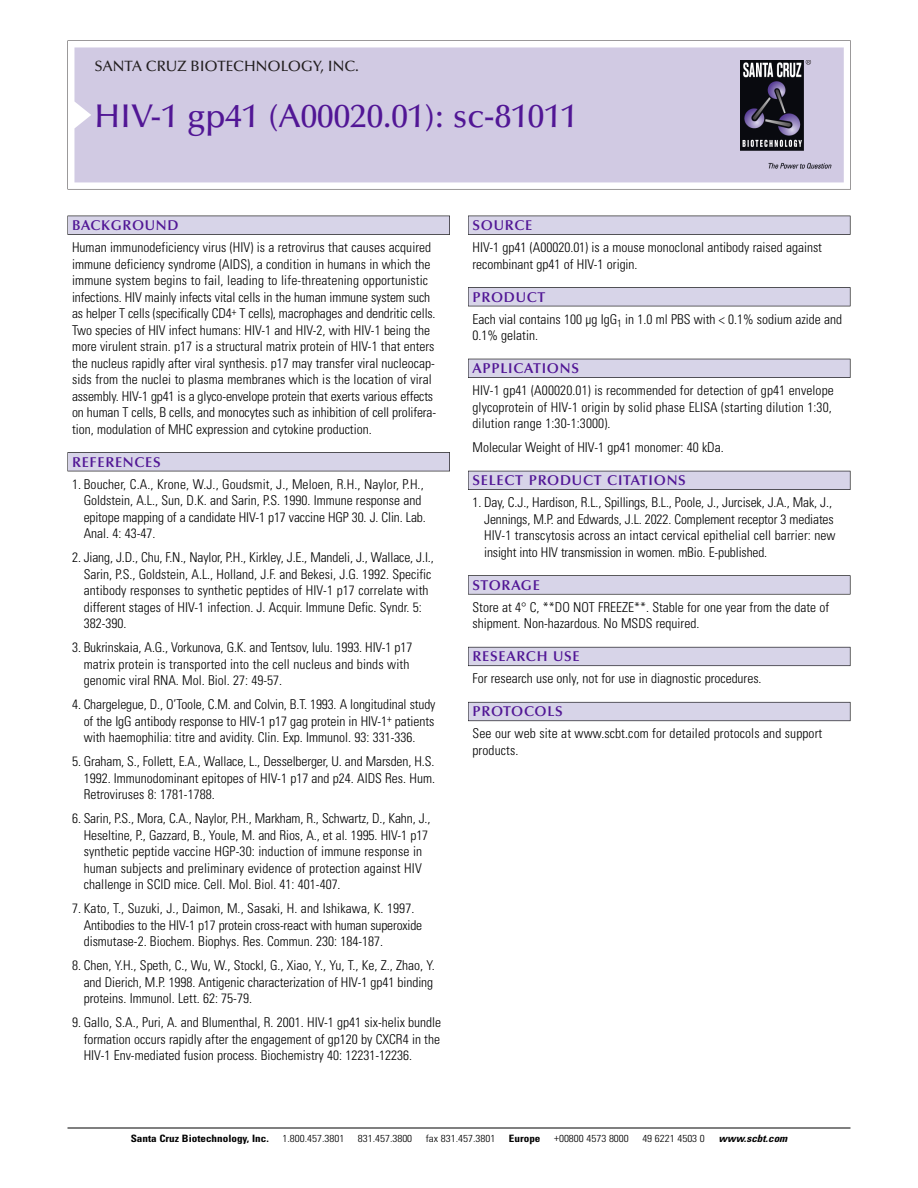
<style>
.page{position:relative;width:918px;height:1188px;background:#fff}
.page>*{position:absolute;margin:0;border:0;box-sizing:border-box;transform-origin:0 0}
.t1{font:500 33px "Optima";color:#511695}
.t2{font:500 15px "Optima";color:#231f20}
.t3{font:600 14.25px "Optima";letter-spacing:.05em;color:#511695}
.t4{font:300 condensed 13.5px/16.5px "Univers";color:#000}
.t5{font:300 condensed 10.2px "Univers";color:#000;scale:1.1 1}
.t6{font:700 condensed 10.2px "Univers";color:#000;scale:1.1 1}
.t7{font:italic 700 condensed 10.2px "Univers";color:#000;scale:1.1 1}
</style>
<div class="page">
<svg style="left:68px;top:40px;width:783px;height:149px"></svg>
<div style="left:74px;top:47px;width:770px;height:135px;background:#d1cae3"></div>
<img style="left:741px;top:60px;width:90px;height:108px">
<div style="left:68px;top:216px;width:382px;height:19px;background:#535256"></div>
<div style="left:68px;top:216px;width:381px;height:18px;background:#d7d4e8"></div>
<div style="left:68px;top:452px;width:382px;height:19px;background:#515155"></div>
<div style="left:68px;top:453px;width:381px;height:18px;background:#d7d4e8"></div>
<div style="left:468px;top:216px;width:382px;height:19px;background:#535256"></div>
<div style="left:468px;top:216px;width:382px;height:18px;background:#d7d4e8"></div>
<div style="left:468px;top:287px;width:382px;height:19px;background:#515155"></div>
<div style="left:468px;top:288px;width:382px;height:18px;background:#d7d4e8"></div>
<div style="left:468px;top:359px;width:382px;height:19px;background:#515057"></div>
<div style="left:468px;top:359px;width:382px;height:18px;background:#d7d4e8"></div>
<div style="left:468px;top:471px;width:382px;height:19px;background:#535259"></div>
<div style="left:468px;top:471px;width:382px;height:18px;background:#d7d4e8"></div>
<svg style="left:468px;top:575px;width:382px;height:20px"></svg>
<div style="left:468px;top:576px;width:382px;height:18px;background:#d7d4e8"></div>
<div style="left:468px;top:647px;width:382px;height:19px;background:#64626c"></div>
<div style="left:468px;top:647px;width:382px;height:18px;background:#d7d4e8"></div>
<div style="left:468px;top:702px;width:382px;height:19px;background:#686770"></div>
<div style="left:468px;top:703px;width:382px;height:18px;background:#d7d4e8"></div>
<hr style="left:68px;top:1128px;width:782px;height:1px;background:#000">
<p class="t2" style="left:94px;top:60px;width:266px">SANTA CRUZ BIOTECHNOLOGY, INC.</p>
<p class="t1" style="left:94px;top:102px;width:484px">HIV-1 gp41 (A00020.01): sc-81011</p>
<p class="t3" style="left:72px;top:219px;width:108px">BACKGROUND</p>
<p class="t4" style="left:72px;top:240px;width:366px">Human immunodeficiency virus (HIV) is a retrovirus that causes acquired immune deficiency syndrome (AIDS), a condition in humans in which the immune system begins to fail, leading to life-threatening opportunistic infections. HIV mainly infects vital cells in the human immune system such as helper T cells (specifically CD4<sup>+</sup> T cells), macrophages and dendritic cells.<br>Two species of HIV infect humans: HIV-1 and HIV-2, with HIV-1 being the more virulent strain. p17 is a structural matrix protein of HIV-1 that enters the nucleus rapidly after viral synthesis. p17 may transfer viral nucleocap&shy;sids from the nuclei to plasma membranes which is the location of viral assembly. HIV-1 gp41 is a glyco-envelope protein that exerts various effects on human T cells, B cells, and monocytes such as inhibition of cell prolifera&shy;tion, modulation of MHC expression and cytokine production.</p>
<p class="t3" style="left:72px;top:456px;width:90px">REFERENCES</p>
<p class="t4" style="left:84px;top:477px;width:344px;text-indent:-12px">1. Boucher, C.A., Krone, W.J., Goudsmit, J., Meloen, R.H., Naylor, P.H., Goldstein, A.L., Sun, D.K. and Sarin, P.S. 1990. Immune response and epitope mapping of a candidate HIV-1 p17 vaccine HGP 30. J. Clin. Lab.<br>Anal. 4: 43-47.</p>
<p class="t4" style="left:84px;top:550px;width:352px;text-indent:-12px">2. Jiang, J.D., Chu, F.N., Naylor, P.H., Kirkley, J.E., Mandeli, J., Wallace, J.I., Sarin, P.S., Goldstein, A.L., Holland, J.F. and Bekesi, J.G. 1992. Specific antibody responses to synthetic peptides of HIV-1 p17 correlate with different stages of HIV-1 infection. J. Acquir. Immune Defic. Syndr. 5:<br>382-390.</p>
<p class="t4" style="left:84px;top:640px;width:330px;text-indent:-12px">3. Bukrinskaia, A.G., Vorkunova, G.K. and Tentsov, IuIu. 1993. HIV-1 p17 matrix protein is transported into the cell nucleus and binds with genomic viral RNA. Mol. Biol. 27: 49-57.</p>
<p class="t4" style="left:84px;top:697px;width:353px;text-align:justify;text-indent:-12px">4. Chargelegue, D., O’Toole, C.M. and Colvin, B.T. 1993. A longitudinal study of the IgG antibody response to HIV-1 p17 gag protein in HIV-1<sup>+</sup> patients with haemophilia: titre and avidity. Clin. Exp. Immunol. 93: 331-336.</p>
<p class="t4" style="left:84px;top:754px;width:353px;text-align:justify;text-indent:-12px">5. Graham, S., Follett, E.A., Wallace, L., Desselberger, U. and Marsden, H.S.<br>1992. Immunodominant epitopes of HIV-1 p17 and p24. AIDS Res. Hum.<br>Retroviruses 8: 1781-1788.</p>
<p class="t4" style="left:84px;top:811px;width:348px;text-indent:-12px">6. Sarin, P.S., Mora, C.A., Naylor, P.H., Markham, R., Schwartz, D., Kahn, J., Heseltine, P., Gazzard, B., Youle, M. and Rios, A., et al. 1995. HIV-1 p17 synthetic peptide vaccine HGP-30: induction of immune response in human subjects and preliminary evidence of protection against HIV challenge in SCID mice. Cell. Mol. Biol. 41: 401-407.</p>
<p class="t4" style="left:84px;top:901px;width:340px;text-indent:-12px">7. Kato, T., Suzuki, J., Daimon, M., Sasaki, H. and Ishikawa, K. 1997.<br>Antibodies to the HIV-1 p17 protein cross-react with human superoxide dismutase-2. Biochem. Biophys. Res. Commun. 230: 184-187.</p>
<p class="t4" style="left:84px;top:958px;width:353px;text-indent:-12px">8. Chen, Y.H., Speth, C., Wu, W., Stockl, G., Xiao, Y., Yu, T., Ke, Z., Zhao, Y. and Dierich, M.P. 1998. Antigenic characterization of HIV-1 gp41 binding proteins. Immunol. Lett. 62: 75-79.</p>
<p class="t4" style="left:84px;top:1015px;width:359px;text-align:justify;text-indent:-12px">9. Gallo, S.A., Puri, A. and Blumenthal, R. 2001. HIV-1 gp41 six-helix bundle formation occurs rapidly after the engagement of gp120 by CXCR4 in the HIV-1 Env-mediated fusion process. Biochemistry 40: 12231-12236.</p>
<p class="t3" style="left:473px;top:219px;width:61px">SOURCE</p>
<p class="t4" style="left:473px;top:240px;width:351px">HIV-1 gp41 (A00020.01) is a mouse monoclonal antibody raised against recombinant gp41 of HIV-1 origin.</p>
<p class="t3" style="left:473px;top:291px;width:74px">PRODUCT</p>
<p class="t4" style="left:473px;top:312px;width:371px">Each vial contains 100 µg IgG<sub>1</sub> in 1.0 ml PBS with &lt; 0.1% sodium azide and<br>0.1% gelatin.</p>
<p class="t3" style="left:473px;top:362px;width:108px">APPLICATIONS</p>
<p class="t4" style="left:473px;top:384px;width:363px">HIV-1 gp41 (A00020.01) is recommended for detection of gp41 envelope glycoprotein of HIV-1 origin by solid phase ELISA (starting dilution 1:30, dilution range 1:30-1:3000).</p>
<p class="t4" style="left:473px;top:441px;width:253px">Molecular Weight of HIV-1 gp41 monomer: 40 kDa.</p>
<p class="t3" style="left:473px;top:474px;width:215px">SELECT PRODUCT CITATIONS</p>
<p class="t4" style="left:484px;top:496px;width:353px;text-indent:-12px">1. Day, C.J., Hardison, R.L., Spillings, B.L., Poole, J., Jurcisek, J.A., Mak, J., Jennings, M.P. and Edwards, J.L. 2022. Complement receptor 3 mediates HIV-1 transcytosis across an intact cervical epithelial cell barrier: new insight into HIV transmission in women. mBio. E-published.</p>
<p class="t3" style="left:473px;top:579px;width:69px">STORAGE</p>
<p class="t4" style="left:473px;top:600px;width:358px">Store at 4° C, **DO NOT FREEZE**. Stable for one year from the date of shipment. Non-hazardous. No MSDS required.</p>
<p class="t3" style="left:473px;top:651px;width:109px">RESEARCH USE</p>
<p class="t4" style="left:473px;top:672px;width:291px">For research use only, not for use in diagnostic procedures.</p>
<p class="t3" style="left:473px;top:706px;width:92px">PROTOCOLS</p>
<p class="t4" style="left:473px;top:727px;width:351px">See our web site at www.scbt.com for detailed protocols and support products.</p>
<p class="t6" style="left:131px;top:1135px;width:127px">Santa Cruz Biotechnology, Inc.</p>
<p class="t5" style="left:282px;top:1135px;width:58px">1.800.457.3801</p>
<p class="t5" style="left:358px;top:1135px;width:51px">831.457.3800</p>
<p class="t5" style="left:426px;top:1135px;width:65px">fax 831.457.3801</p>
<p class="t6" style="left:509px;top:1135px;width:30px">Europe</p>
<p class="t5" style="left:554px;top:1135px;width:69px">+00800 4573 8000</p>
<p class="t5" style="left:642px;top:1135px;width:58px">49 6221 4503 0</p>
<p class="t7" style="left:719px;top:1135px;width:66px">www.scbt.com</p>
</div>
